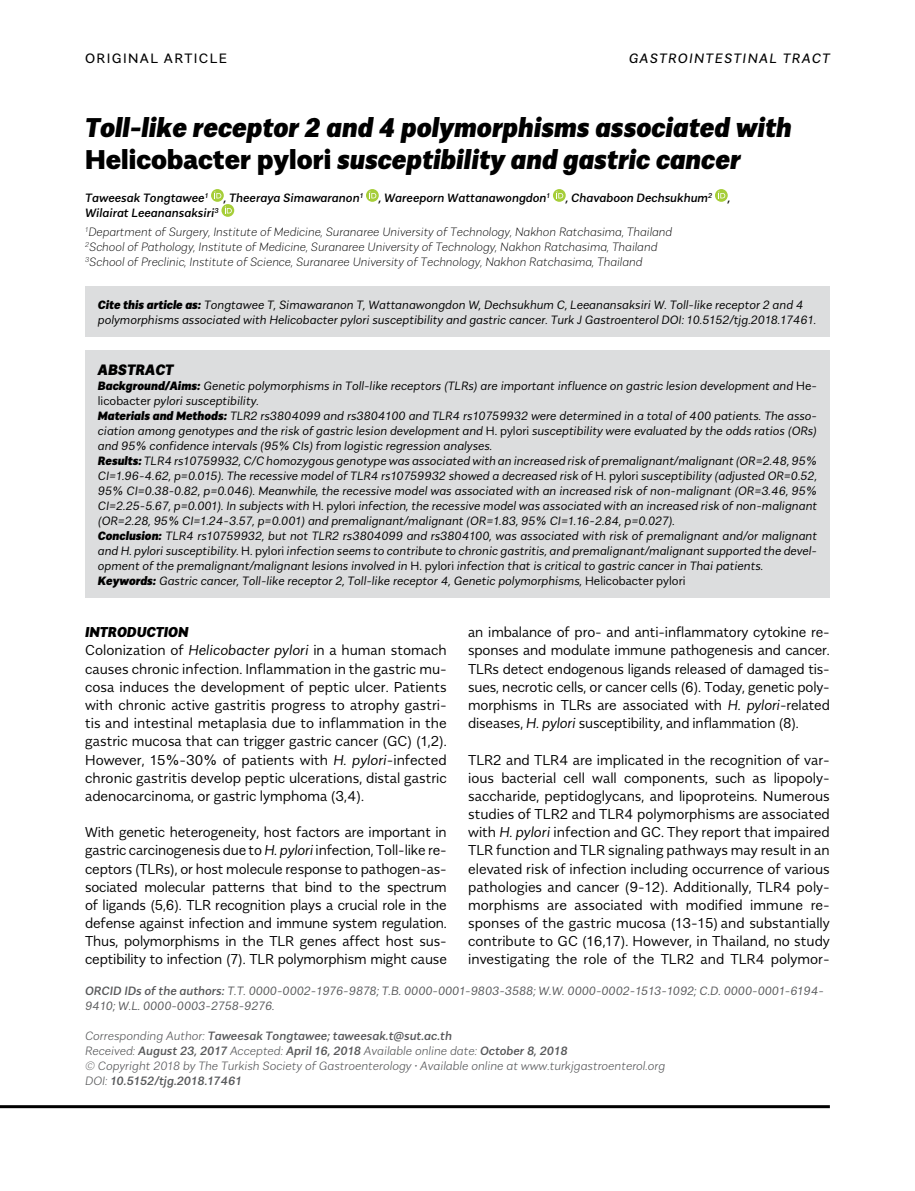
<style>
.page{position:relative;width:915px;height:1191px;background:#fff}
.page>*{position:absolute;margin:0;border:0;box-sizing:border-box;transform-origin:0 0}
.t1{font:italic 900 27px/31.5px "Alergia Normal";color:#000}
.t2{font:italic 900 15px "Alergia Normal";color:#000}
.t3{font:300 14.25px/18.1px "Alergia Normal";color:#000;text-align:justify}
.t4{font:italic 13.5px "Alergia Normal";letter-spacing:.1em;color:#000}
.t5{font:13.5px "Alergia Normal";letter-spacing:.1em;color:#000}
.t6{font:italic 300 12px/15px "Alergia Normal";color:#000}
.t7{font:italic 300 expanded 12px/19.2px "Alergia Normal";color:#000}
.t8{font:italic 200 12px/15px "Alergia Normal";color:#58595b}
.t9{font:italic 300 12px/15px "Alergia Normal";color:#58595b}
.t10{font:italic 500 12px "Alergia Normal";color:#000}
.s1{font-style:normal}
.s2{font-weight:500;font-stretch:normal}
.s3{font-weight:900}
.s4{font-weight:900;font-style:italic}
.s5{font-style:italic}
.s6{font-weight:500}
</style>
<div class="page">
<svg style="left:211px;top:189px;width:13px;height:13px"></svg>
<svg style="left:214px;top:191px;width:7px;height:7px"></svg>
<svg style="left:366px;top:189px;width:12px;height:13px"></svg>
<svg style="left:369px;top:191px;width:7px;height:7px"></svg>
<svg style="left:552px;top:189px;width:13px;height:13px"></svg>
<svg style="left:556px;top:191px;width:7px;height:7px"></svg>
<svg style="left:714px;top:189px;width:13px;height:13px"></svg>
<svg style="left:718px;top:191px;width:7px;height:7px"></svg>
<svg style="left:221px;top:204px;width:13px;height:13px"></svg>
<svg style="left:225px;top:206px;width:7px;height:7px"></svg>
<div style="left:85px;top:351px;width:744px;height:247px;background:#dcddde"></div>
<hr style="left:0;top:1105px;width:829px;height:3px;background:#000">
<div style="left:85px;top:286px;width:744px;height:50px;background:#dcddde"></div>
<p class="t5" style="left:85px;top:48px;width:143px">ORIGINAL ARTICLE</p>
<p class="t4" style="left:628px;top:48px;width:203px">GASTROINTESTINAL TRACT</p>
<h1 class="t1" style="left:85px;top:109px;width:708px">Toll-like receptor 2 and 4 polymorphisms associated with<br><span class="s1">Helicobacter pylori</span> susceptibility and gastric cancer</h1>
<p class="t10" style="left:85px;top:188px;width:125px">Taweesak Tongtawee<sup>1</sup></p>
<p class="t10" style="left:224px;top:188px;width:141px">, Theeraya Simawaranon<sup>1</sup></p>
<p class="t10" style="left:378px;top:188px;width:173px">, Wareeporn Wattanawongdon<sup>1</sup></p>
<p class="t10" style="left:565px;top:188px;width:148px">, Chavaboon Dechsukhum<sup>2</sup></p>
<p class="t10" style="left:727px;top:188px;width:4px">,</p>
<p class="t7" style="left:85px;top:202px;width:588px"><span class="s2">Wilairat Leeanansaksiri</span><sup>3<br></sup><sup>1</sup>Department of Surgery, Institute of Medicine, Suranaree University of Technology, Nakhon Ratchasima, Thailand</p>
<p class="t7" style="left:85px;top:238px;width:573px;line-height:15px"><sup>2</sup>School of Pathology, Institute of Medicine, Suranaree University of Technology, Nakhon Ratchasima, Thailand<br><sup>3</sup>School of Preclinic, Institute of Science, Suranaree University of Technology, Nakhon Ratchasima, Thailand</p>
<p class="t6" style="left:98px;top:296px;width:719px"><span class="s3">Cite this article as:</span> Tongtawee T, Simawaranon T, Wattanawongdon W, Dechsukhum C, Leeanansaksiri W. Toll-like receptor 2 and 4 polymorphisms associated with Helicobacter pylori susceptibility and gastric cancer. Turk J Gastroenterol DOI: 10.5152/tjg.2018.17461.</p>
<p class="t2" style="left:98px;top:358px;width:77px">ABSTRACT</p>
<p class="t6" style="left:98px;top:378px;width:720px"><span class="s3">Background/Aims:</span> Genetic polymorphisms in Toll-like receptors (TLRs) are important influence on gastric lesion development and <span class="s1">He&shy;licobacter</span> pylori susceptibility.<br><span class="s3">Materials and Methods:</span> TLR2 rs3804099 and rs3804100 and TLR4 rs10759932 were determined in a total of 400 patients. The asso&shy;ciation among genotypes and the risk of gastric lesion development and <span class="s1">H. pylori</span> susceptibility were evaluated by the odds ratios (ORs) and 95% confidence intervals (95% CIs) from logistic regression analyses.<br><span class="s3">Results:</span> TLR4 rs10759932, C/C homozygous genotype was associated with an increased risk of premalignant/malignant (OR=2.48, 95% CI=1.96-4.62, p=0.015). The recessive model of TLR4 rs10759932 showed a decreased risk of <span class="s1">H. pylori</span> susceptibility (adjusted OR=0.52, 95% CI=0.38-0.82, p=0.046). Meanwhile, the recessive model was associated with an increased risk of non-malignant (OR=3.46, 95% CI=2.25-5.67, p=0.001). In subjects with <span class="s1">H. pylori</span> infection, the recessive model was associated with an increased risk of non-malignant (OR=2.28, 95% CI=1.24-3.57, p=0.001) and premalignant/malignant (OR=1.83, 95% CI=1.16-2.84, p=0.027).<br><span class="s3">Conclusion:</span> TLR4 rs10759932, but not TLR2 rs3804099 and rs3804100, was associated with risk of premalignant and/or malignant and H. pylori susceptibility. <span class="s1">H. pylori</span> infection seems to contribute to chronic gastritis, and premalignant/malignant supported the devel&shy;opment of the premalignant/malignant lesions involved in <span class="s1">H. pylori</span> infection that is critical to gastric cancer in Thai patients.<br><span class="s3">Keywords:</span> Gastric cancer, Toll-like receptor 2, Toll-like receptor 4, Genetic polymorphisms, <span class="s1">Helicobacter pylori</span></p>
<p class="t3" style="left:85px;top:622px;width:363px;text-align:left"><span class="s4">INTRODUCTION<br></span>Colonization of <span class="s5">Helicobacter pylori</span> in a human stomach causes chronic infection. Inflammation in the gastric mu&shy;cosa induces the development of peptic ulcer. Patients with chronic active gastritis progress to atrophy gastri&shy;tis and intestinal metaplasia due to inflammation in the gastric mucosa that can trigger gastric cancer (GC) (1,2).<br>However, 15%-30% of patients with <span class="s5">H. pylori-</span>infected chronic gastritis develop peptic ulcerations, distal gastric adenocarcinoma, or gastric lymphoma (3,4).</p>
<p class="t3" style="left:85px;top:822px;width:363px">With genetic heterogeneity, host factors are important in gastric carcinogenesis due to <span class="s5">H. pylori</span> infection, Toll-like re&shy;ceptors (TLRs), or host molecule response to pathogen-as&shy;sociated molecular patterns that bind to the spectrum of ligands (5,6). TLR recognition plays a crucial role in the defense against infection and immune system regulation.<br>Thus, polymorphisms in the TLR genes affect host sus&shy;ceptibility to infection (7). TLR polymorphism might cause</p>
<p class="t3" style="left:468px;top:622px;width:363px">an imbalance of pro- and anti-inflammatory cytokine re&shy;sponses and modulate immune pathogenesis and cancer.<br>TLRs detect endogenous ligands released of damaged tis&shy;sues, necrotic cells, or cancer cells (6). Today, genetic poly&shy;morphisms in TLRs are associated with <span class="s5">H. pylori</span>-related diseases, <span class="s5">H. pylori</span> susceptibility, and inflammation (8).</p>
<p class="t3" style="left:468px;top:749px;width:363px">TLR2 and TLR4 are implicated in the recognition of var&shy;ious bacterial cell wall components, such as lipopoly&shy;saccharide, peptidoglycans, and lipoproteins. Numerous studies of TLR2 and TLR4 polymorphisms are associated with <span class="s5">H. pylori</span> infection and GC. They report that impaired TLR function and TLR signaling pathways may result in an elevated risk of infection including occurrence of various pathologies and cancer (9-12). Additionally, TLR4 poly&shy;morphisms are associated with modified immune re&shy;sponses of the gastric mucosa (13-15) and substantially contribute to GC (16,17). However, in Thailand, no study investigating the role of the TLR2 and TLR4 polymor-</p>
<p class="t9" style="left:85px;top:981px;width:740px"><span class="s6">ORCID IDs of the authors:</span> T.T. 0000-0002-1976-9878; T.B. 0000-0001-9803-3588; W.W. 0000-0002-1513-1092; C.D. 0000-0001-6194-<br>9410; W.L. 0000-0003-2758-9276.</p>
<p class="t8" style="left:85px;top:1027px;width:581px">Corresponding Author: <span class="s6">Taweesak Tongtawee; taweesak.t@sut.ac.th<br></span>Received: <span class="s6">August 23, 2017</span> Accepted: <span class="s6">April 16, 2018</span> Available online date: <span class="s6">October 8, 2018<br></span>© Copyright 2018 by The Turkish Society of Gastroenterology • Available online at www.turkjgastroenterol.org DOI: <span class="s6">10.5152/tjg.2018.17461</span></p>
</div>
